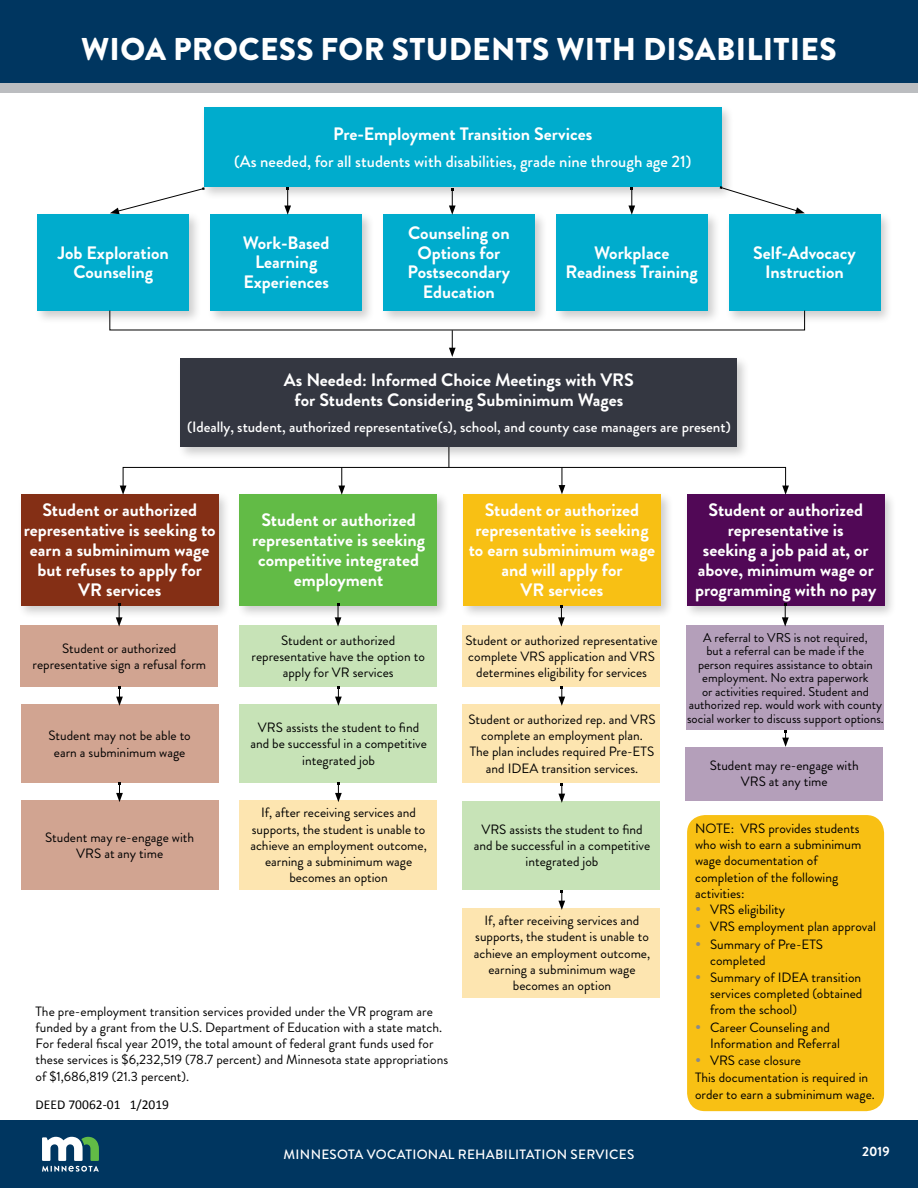
<style>
.page{position:relative;width:918px;height:1188px;background:#fff}
.page>*{position:absolute;margin:0;border:0;box-sizing:border-box;transform-origin:0 0}
.Main_head_chart_page{font:900 31.5px "Brandon Grotesque";letter-spacing:.01em;color:#fff}
.chart_subhead{font:700 18px/19.8px "Brandon Grotesque";color:#fff;text-align:center}
.COPY_WHITE_NOT_BOLD{font:500 16.5px "Brandon Grotesque";color:#fff}
.COPY_WHITE_NOT_BOLD-2{font:500 15px "Brandon Grotesque";color:#fff}
.COpy{font:13.5px/16.2px "Brandon Grotesque";color:#000;text-align:center}
.COpy-2{font:500 13.5px "Brandon Grotesque";letter-spacing:.02em;color:#fff}
.t1{font:13.5px "Calibri";color:#000}
.t2{font:700 13.5px "Brandon Grotesque";color:#fff}
.COpy-3{font:12.75px/13.5px "Brandon Grotesque";color:#000;text-align:center}
</style>
<div class="page">
<div style="left:0;top:0;width:918px;height:83px;background:#003660"></div>
<div style="left:0;top:83px;width:918px;height:10px;background:#bbbdc0"></div>
<div style="left:34px;top:210px;width:168px;height:114px;background:#000;opacity:.2"></div>
<div style="left:38px;top:214px;width:151px;height:97px;background:#00accd"></div>
<div style="left:207px;top:210px;width:168px;height:114px;background:#000;opacity:.2"></div>
<div style="left:211px;top:214px;width:151px;height:97px;background:#00accd"></div>
<div style="left:379px;top:210px;width:168px;height:114px;background:#000;opacity:.2"></div>
<div style="left:383px;top:214px;width:152px;height:97px;background:#00accd"></div>
<div style="left:552px;top:210px;width:168px;height:114px;background:#000;opacity:.2"></div>
<div style="left:556px;top:214px;width:151px;height:97px;background:#00accd"></div>
<div style="left:725px;top:210px;width:168px;height:114px;background:#000;opacity:.2"></div>
<div style="left:729px;top:214px;width:151px;height:97px;background:#00accd"></div>
<svg style="left:110px;top:189px;width:92px;height:25px"></svg>
<svg style="left:284px;top:200px;width:7px;height:15px"></svg>
<svg style="left:449px;top:200px;width:7px;height:15px"></svg>
<svg style="left:628px;top:200px;width:7px;height:15px"></svg>
<div style="left:200px;top:103px;width:535px;height:97px;background:#000;opacity:.2"></div>
<div style="left:204px;top:107px;width:517px;height:80px;background:#00accd"></div>
<svg style="left:720px;top:186px;width:85px;height:28px"></svg>
<svg style="left:449px;top:330px;width:7px;height:25px"></svg>
<div style="left:239px;top:800px;width:197px;height:90px;background:#fde5b0"></div>
<div style="left:21px;top:800px;width:197px;height:90px;background:#d1a491"></div>
<div style="left:17px;top:490px;width:215px;height:129px;background:#000;opacity:.2"></div>
<div style="left:21px;top:494px;width:197px;height:111px;background:#842f15"></div>
<div style="left:21px;top:625px;width:197px;height:62px;background:#d1a491"></div>
<div style="left:21px;top:704px;width:197px;height:79px;background:#d1a491"></div>
<svg style="left:116px;top:604px;width:6px;height:23px"></svg>
<svg style="left:116px;top:686px;width:7px;height:20px"></svg>
<svg style="left:116px;top:782px;width:7px;height:20px"></svg>
<div style="left:236px;top:490px;width:214px;height:129px;background:#000;opacity:.2"></div>
<div style="left:240px;top:494px;width:197px;height:111px;background:#62bb46"></div>
<div style="left:240px;top:625px;width:197px;height:62px;background:#c7e3b7"></div>
<div style="left:240px;top:704px;width:197px;height:79px;background:#c7e3b7"></div>
<svg style="left:335px;top:604px;width:6px;height:23px"></svg>
<svg style="left:335px;top:686px;width:7px;height:20px"></svg>
<svg style="left:335px;top:782px;width:7px;height:20px"></svg>
<div style="left:463px;top:704px;width:197px;height:79px;background:#fde5b0"></div>
<div style="left:459px;top:490px;width:215px;height:129px;background:#000;opacity:.2"></div>
<div style="left:463px;top:494px;width:197px;height:111px;background:#f8c014"></div>
<div style="left:463px;top:625px;width:197px;height:62px;background:#fde5b0"></div>
<svg style="left:558px;top:605px;width:7px;height:22px"></svg>
<svg style="left:558px;top:686px;width:7px;height:20px"></svg>
<div style="left:683px;top:490px;width:215px;height:129px;background:#000;opacity:.2"></div>
<div style="left:687px;top:494px;width:197px;height:111px;background:#510856"></div>
<div style="left:687px;top:625px;width:197px;height:105px;background:#b49fba"></div>
<div style="left:686px;top:747px;width:197px;height:53px;background:#b49fba"></div>
<svg style="left:782px;top:604px;width:7px;height:23px"></svg>
<svg style="left:782px;top:730px;width:7px;height:17px"></svg>
<div style="left:687px;top:815px;width:197px;height:296px;background:#f8c014;border-radius:18px"></div>
<div style="left:177px;top:355px;width:573px;height:105px;background:#000;opacity:.2"></div>
<div style="left:463px;top:801px;width:197px;height:89px;background:#c7e3b7"></div>
<svg style="left:558px;top:783px;width:7px;height:20px"></svg>
<div style="left:463px;top:908px;width:197px;height:90px;background:#fde5b0"></div>
<svg style="left:558px;top:890px;width:7px;height:20px"></svg>
<div style="left:123px;top:467px;width:663px;height:21px;border:1px solid #000"></div>
<svg style="left:782px;top:486px;width:7px;height:9px"></svg>
<svg style="left:120px;top:486px;width:6px;height:9px"></svg>
<svg style="left:449px;top:447px;width:1px;height:20px"></svg>
<svg style="left:338px;top:467px;width:7px;height:28px"></svg>
<svg style="left:559px;top:467px;width:6px;height:27px"></svg>
<div style="left:112px;top:37px;width:6px;height:24px;border:2px solid #003660"></div>
<div style="left:587px;top:37px;width:6px;height:24px;border:2px solid #003660"></div>
<div style="left:669px;top:37px;width:6px;height:24px;border:2px solid #003660"></div>
<div style="left:738px;top:37px;width:6px;height:24px;border:2px solid #003660"></div>
<div style="left:765px;top:37px;width:6px;height:24px;border:2px solid #003660"></div>
<div style="left:792px;top:37px;width:6px;height:24px;border:2px solid #003660"></div>
<div style="left:181px;top:358px;width:556px;height:89px;background:#343741"></div>
<div style="left:0;top:1120px;width:918px;height:68px;background:#003660"></div>
<svg style="left:42px;top:1137px;width:57px;height:35px"></svg>
<p class="Main_head_chart_page" style="left:81px;top:27px;width:757px">WIOA PROCESS FOR STUDENTS WITH DISABILITIES</p>
<h1 class="chart_subhead" style="left:333px;top:124px;width:261px">Pre-Employment Transition Services</h1>
<p class="COPY_WHITE_NOT_BOLD" style="left:234px;top:150px;width:459px">(As needed, for all students with disabilities, grade nine through age 21)</p>
<h1 class="chart_subhead" style="left:58px;top:243px;width:113px">Job Exploration<br>Counseling</h1>
<h1 class="chart_subhead" style="left:243px;top:233px;width:88px">Work-Based<br>Learning<br>Experiences</h1>
<h1 class="chart_subhead" style="left:408px;top:223px;width:104px">Counseling on<br>Options for<br>Postsecondary<br>Education</h1>
<h1 class="chart_subhead" style="left:566px;top:243px;width:134px">Workplace<br>Readiness Training</h1>
<h1 class="chart_subhead" style="left:753px;top:243px;width:104px">Self-Advocacy<br>Instruction</h1>
<h1 class="chart_subhead" style="left:284px;top:370px;width:352px">As Needed: Informed Choice Meetings with VRS for Students Considering Subminimum Wages</h1>
<p class="COPY_WHITE_NOT_BOLD-2" style="left:187px;top:417px;width:545px">(Ideally, student, authorized representative(s), school, and county case managers are present)</p>
<h1 class="chart_subhead" style="left:24px;top:501px;width:193px">Student or authorized representative is seeking to earn a subminimum wage but refuses to apply for<br>VR services</h1>
<p class="COpy" style="left:33px;top:640px;width:175px">Student or authorized representative sign a refusal form</p>
<p class="COpy" style="left:49px;top:728px;width:144px">Student may not be able to earn a subminimum wage</p>
<p class="COpy" style="left:45px;top:829px;width:150px">Student may re-engage with<br>VRS at any time</p>
<h1 class="chart_subhead" style="left:252px;top:511px;width:175px">Student or authorized representative is seeking competitive integrated employment</h1>
<p class="COpy" style="left:252px;top:632px;width:175px">Student or authorized representative have the option to apply for VR services</p>
<p class="COpy" style="left:250px;top:720px;width:178px">VRS assists the student to find and be successful in a competitive integrated job</p>
<p class="COpy" style="left:250px;top:805px;width:178px">If, after receiving services and supports, the student is unable to achieve an employment outcome, earning a subminimum wage becomes an option</p>
<p class="COpy" style="left:36px;top:1003px;width:414px;text-align:left">The pre-employment transition services provided under the VR program are funded by a grant from the U.S. Department of Education with a state match.<br>For federal fiscal year 2019, the total amount of federal grant funds used for these services is $6,232,519 (78.7 percent) and Minnesota state appropriations of $1,686,819 (21.3 percent).</p>
<p class="t1" style="left:36px;top:1096px;width:135px">DEED 70062-01 1/2019</p>
<h1 class="chart_subhead" style="left:469px;top:501px;width:188px">Student or authorized representative is seeking to earn subminimum wage and will apply for<br>VR services</h1>
<p class="COpy" style="left:466px;top:632px;width:194px">Student or authorized representative complete VRS application and VRS determines eligibility for services</p>
<p class="COpy" style="left:468px;top:711px;width:189px">Student or authorized rep. and VRS complete an employment plan.<br>The plan includes required Pre-ETS and IDEA transition services.</p>
<p class="COpy" style="left:474px;top:821px;width:178px">VRS assists the student to find and be successful in a competitive integrated job</p>
<p class="COpy" style="left:474px;top:913px;width:178px">If, after receiving services and supports, the student is unable to achieve an employment outcome, earning a subminimum wage becomes an option</p>
<h1 class="chart_subhead" style="left:695px;top:501px;width:183px">Student or authorized representative is<br>seeking a job paid at, or above, minimum wage or programming with no pay</h1>
<p class="COpy-3" style="left:687px;top:631px;width:198px">A referral to VRS is not required,<br>but a referral can be made if the<br>person requires assistance to obtain employment. No extra paperwork<br>or activities required. Student and authorized rep. would work with county social worker to discuss support options.</p>
<p class="COpy" style="left:710px;top:758px;width:150px">Student may re-engage with<br>VRS at any time</p>
<p class="COpy" style="left:695px;top:820px;width:168px;text-align:left">NOTE: VRS provides students who wish to earn a subminimum wage documentation of completion of the following activities:</p>
<p class="COpy" style="left:710px;top:901px;width:77px">VRS eligibility</p>
<p class="COpy" style="left:710px;top:919px;width:167px">VRS employment plan approval</p>
<p class="COpy" style="left:710px;top:936px;width:114px;text-align:left">Summary of Pre-ETS completed</p>
<p class="COpy" style="left:710px;top:969px;width:154px;text-align:justify">Summary of IDEA transition services completed (obtained from the school)</p>
<p class="COpy" style="left:710px;top:1019px;width:131px;text-align:left">Career Counseling and<br>Information and Referral</p>
<p class="COpy" style="left:710px;top:1053px;width:93px">VRS case closure</p>
<p class="COpy" style="left:695px;top:1070px;width:181px;text-align:left">This documentation is required in order to earn a subminimum wage.</p>
<p class="COpy-2" style="left:284px;top:1145px;width:352px">MINNESOTA VOCATIONAL REHABILITATION SERVICES</p>
<p class="t2" style="left:862px;top:1142px;width:29px">2019</p>
</div>
